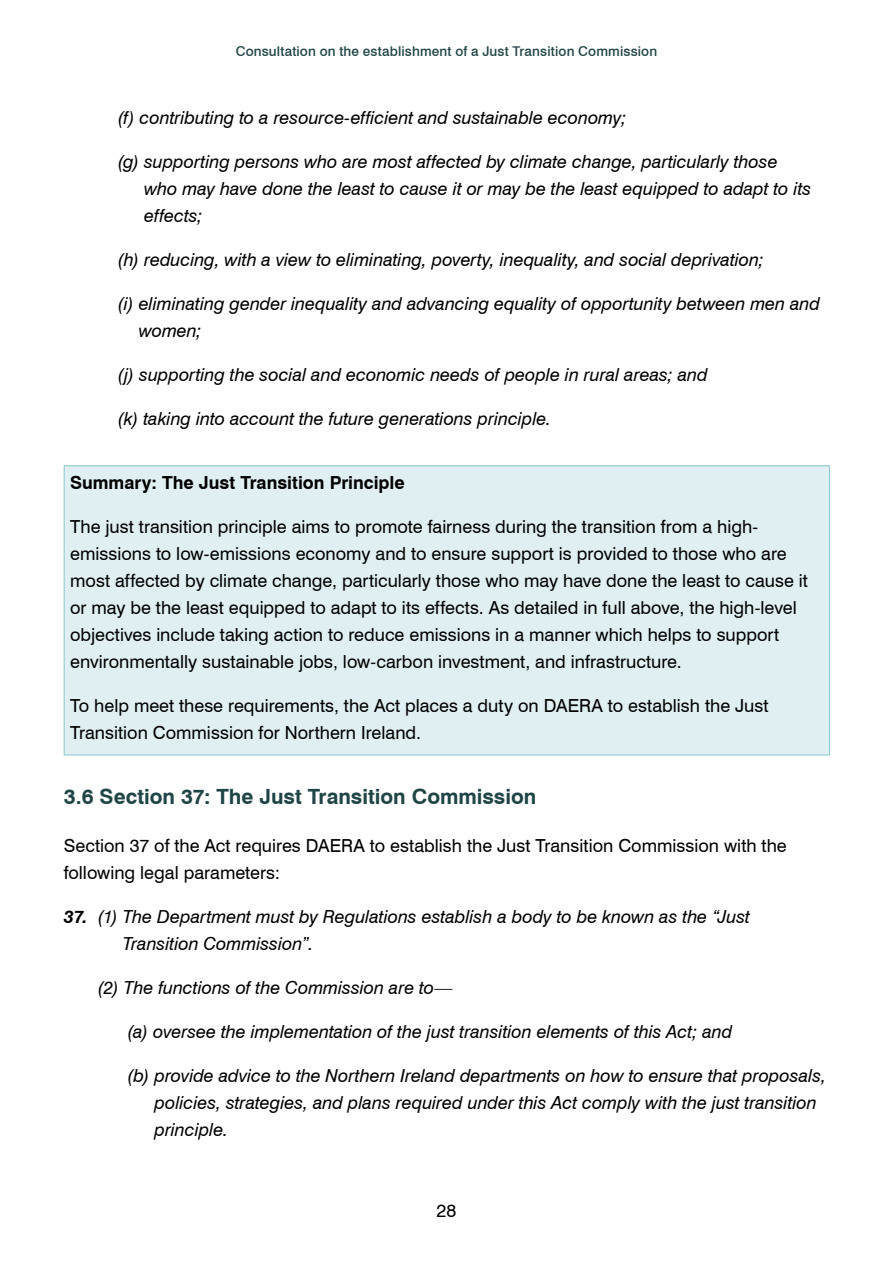
<style>
.page{position:relative;width:893px;height:1263px;background:#fff}
.page>*{position:absolute;margin:0;border:0;box-sizing:border-box;transform-origin:0 0}
._1_2_Sub_Header{font:700 21px "Swiss 721 BT";color:#204547}
._1_3_Body_text{font:italic 18px/27px "Swiss 721 BT";color:#000}
._1_3_Body_text-2{font:18px/27px "Swiss 721 BT";color:#000}
._1_3_Body_text-3{font:700 18px "Swiss 721 BT";color:#000}
.t1{font:500 13.5px "Swiss 721 BT";letter-spacing:.01em;color:#204547}
.s1{font-weight:700}
</style>
<div class="page">
<div style="left:64px;top:466px;width:766px;height:289px;background:#e0eff2"></div>
<hr style="left:64px;top:466px;width:1px;height:289px;background:#89c7cf">
<hr style="left:829px;top:466px;width:1px;height:289px;background:#89c7cf">
<hr style="left:64px;top:755px;width:766px;height:1px;background:#89c7cf">
<hr style="left:64px;top:465px;width:766px;height:1px;background:#89c7cf">
<p class="t1" style="left:236px;top:43px;width:423px">Consultation on the establishment of a Just Transition Commission</p>
<p class="_1_3_Body_text" style="left:118px;top:104px;width:510px">(f) contributing to a resource-efficient and sustainable economy;</p>
<p class="_1_3_Body_text" style="left:144px;top:148px;width:669px;text-indent:-26px">(g) supporting persons who are most affected by climate change, particularly those who may have done the least to cause it or may be the least equipped to adapt to its effects;</p>
<p class="_1_3_Body_text" style="left:118px;top:246px;width:648px">(h) reducing, with a view to eliminating, poverty, inequality, and social deprivation;</p>
<p class="_1_3_Body_text" style="left:139px;top:290px;width:683px;text-indent:-21px">(i) eliminating gender inequality and advancing equality of opportunity between men and women;</p>
<p class="_1_3_Body_text" style="left:118px;top:361px;width:591px">(j) supporting the social and economic needs of people in rural areas; and</p>
<p class="_1_3_Body_text" style="left:118px;top:405px;width:435px">(k) taking into account the future generations principle.</p>
<p class="_1_3_Body_text-3" style="left:70px;top:472px;width:336px">Summary: The Just Transition Principle</p>
<p class="_1_3_Body_text-2" style="left:70px;top:513px;width:739px">The just transition principle aims to promote fairness during the transition from a high&shy;emissions to low-emissions economy and to ensure support is provided to those who are most affected by climate change, particularly those who may have done the least to cause it or may be the least equipped to adapt to its effects. As detailed in full above, the high-level objectives include taking action to reduce emissions in a manner which helps to support environmentally sustainable jobs, low-carbon investment, and infrastructure.</p>
<p class="_1_3_Body_text-2" style="left:70px;top:692px;width:700px">To help meet these requirements, the Act places a duty on DAERA to establish the Just<br>Transition Commission for Northern Ireland.</p>
<p class="_1_2_Sub_Header" style="left:64px;top:784px;width:474px">3.6 Section 37: The Just Transition Commission</p>
<p class="_1_3_Body_text-2" style="left:64px;top:832px;width:724px">Section 37 of the Act requires DAERA to establish the Just Transition Commission with the following legal parameters:</p>
<p class="_1_3_Body_text" style="left:123px;top:903px;width:629px;text-indent:-59px"><span class="s1">37.</span> (1) The Department must by Regulations establish a body to be known as the “Just<br>Transition Commission”.</p>
<p class="_1_3_Body_text" style="left:98px;top:974px;width:357px">(2) The functions of the Commission are to—</p>
<p class="_1_3_Body_text" style="left:128px;top:1018px;width:606px">(a) oversee the implementation of the just transition elements of this Act; and</p>
<p class="_1_3_Body_text" style="left:155px;top:1062px;width:673px;text-indent:-27px">(b) provide advice to the Northern Ireland departments on how to ensure that proposals, policies, strategies, and plans required under this Act comply with the just transition principle.</p>
<p class="_1_3_Body_text-2" style="left:437px;top:1197px;width:21px">28</p>
</div>
